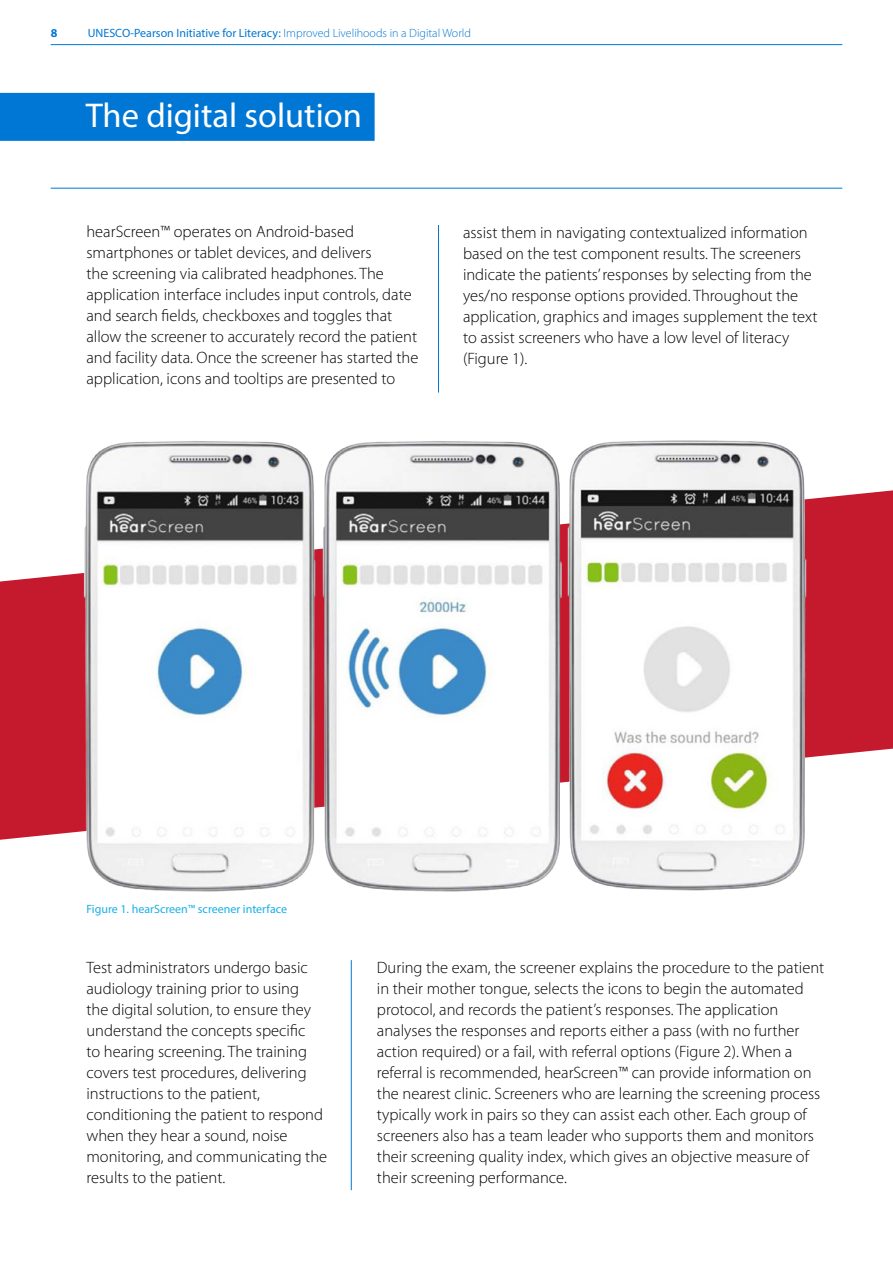
<style>
.page{position:relative;width:893px;height:1263px;background:#fff}
.page>*{position:absolute;margin:0;border:0;box-sizing:border-box;transform-origin:0 0}
.t1{font:34.5px "Myriad Pro";color:#fff}
.t2{font:300 16.5px/21px "Myriad Pro";color:#000}
.t3{font:12px "Myriad Pro";color:#0077d4}
.t4{font:12px "Myriad Pro";color:#1bafe6}
.t5{font:700 12px "Myriad Pro";color:#0077d4}
.s1{font-weight:300}
</style>
<div class="page">
<hr style="left:51px;top:44px;width:791px;height:1px;background:#0077d4">
<hr style="left:51px;top:188px;width:791px;height:1px;background:#0077d4">
<div style="left:0;top:93px;width:375px;height:48px;background:#0077d4"></div>
<hr style="left:438px;top:225px;width:1px;height:167px;background:#0077d4">
<hr style="left:351px;top:960px;width:1px;height:230px;background:#0077d4">
<svg style="left:0;top:490px;width:893px;height:350px;fill:#c5192d"></svg>
<img style="left:81px;top:440px;width:731px;height:452px">
<div style="left:403px;top:472px;width:78px;height:17px;background:#f1f1f1"></div>
<div style="left:647px;top:472px;width:78px;height:17px;background:#f2f2f2"></div>
<div style="left:162px;top:472px;width:78px;height:17px;background:#f1f1f1"></div>
<p class="t5" style="left:51px;top:26px;width:8px">8</p>
<p class="t3" style="left:88px;top:26px;width:385px">UNESCO-Pearson Initiative for Literacy: <span class="s1">Improved Livelihoods in a Digital World</span></p>
<h1 class="t1" style="left:86px;top:94px;width:278px">The digital solution</h1>
<p class="t2" style="left:86px;top:221px;width:333px">hearScreen™ operates on Android-based smartphones or tablet devices, and delivers<br>the screening via calibrated headphones. The application interface includes input controls, date and search fields, checkboxes and toggles that allow the screener to accurately record the patient and facility data. Once the screener has started the application, icons and tooltips are presented to</p>
<p class="t2" style="left:463px;top:221px;width:356px">assist them in navigating contextualized information based on the test component results. The screeners indicate the patients’ responses by selecting from the yes/no response options provided. Throughout the application, graphics and images supplement the text to assist screeners who have a low level of literacy (Figure 1).</p>
<p class="t4" style="left:86px;top:902px;width:202px">Figure 1. hearScreen™ screener interface</p>
<p class="t2" style="left:86px;top:956px;width:242px">Test administrators undergo basic audiology training prior to using<br>the digital solution, to ensure they understand the concepts specific<br>to hearing screening. The training covers test procedures, delivering instructions to the patient, conditioning the patient to respond when they hear a sound, noise monitoring, and communicating the results to the patient.</p>
<p class="t2" style="left:377px;top:956px;width:449px">During the exam, the screener explains the procedure to the patient in their mother tongue, selects the icons to begin the automated protocol, and records the patient’s responses. The application analyses the responses and reports either a pass (with no further action required) or a fail, with referral options (Figure 2). When a referral is recommended, hearScreen™ can provide information on the nearest clinic. Screeners who are learning the screening process typically work in pairs so they can assist each other. Each group of screeners also has a team leader who supports them and monitors their screening quality index, which gives an objective measure of their screening performance.</p>
</div>
